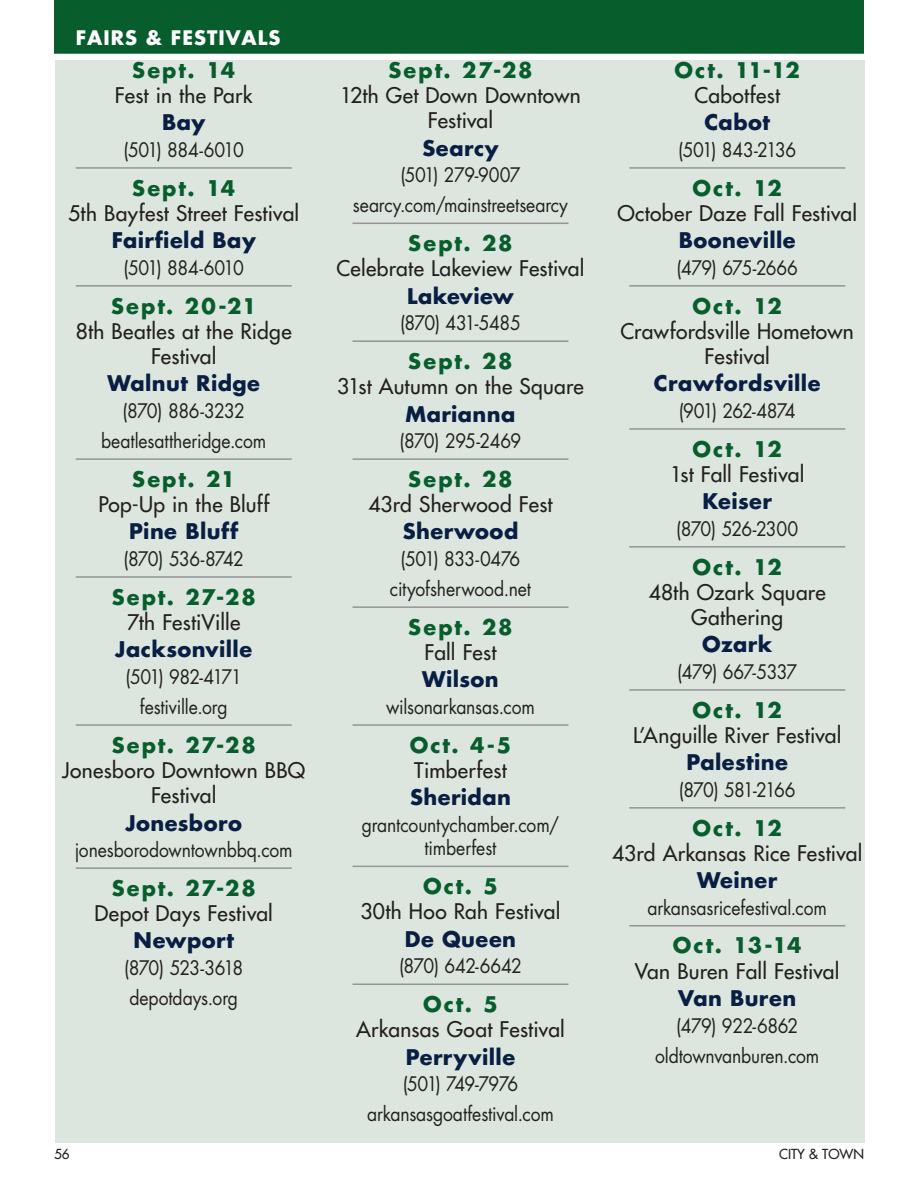
<style>
.page{position:relative;width:918px;height:1188px;background:#fff}
.page>*{position:absolute;margin:0;border:0;box-sizing:border-box;transform-origin:0 0}
.t1{font:500 21px/25.2px "Futura LT Pro";letter-spacing:.01em;color:#231f20;text-align:center}
.t2{font:700 21px "Futura LT Pro";letter-spacing:.02em;color:#081e43}
.t3{font:700 21px "Futura LT Pro";letter-spacing:.1em;color:#085d2d}
.t4{font:19.5px/30.2px "Futura LT Pro";letter-spacing:-.01em;color:#231f20;text-align:center;scale:.9 1}
.t5{font:19.5px "Futura LT Pro";letter-spacing:-.05em;color:#231f20;scale:.9 1}
.t6{font:19.5px "Futura LT Pro";letter-spacing:-.03em;color:#231f20;scale:.9 1}
.t7{font:19.5px "Futura LT Pro";letter-spacing:-.045em;color:#231f20;scale:.9 1}
.t8{font:19.5px "Futura LT Pro";letter-spacing:-.04em;color:#231f20;scale:.9 1}
.t9{font:700 19.5px "Futura LT Pro";letter-spacing:.05em;color:#fff}
.t10{font:19.5px "Futura LT Pro";letter-spacing:-.035em;color:#231f20;scale:.9 1}
.t11{font:19.5px "Futura LT Pro";letter-spacing:-.055em;color:#231f20;scale:.9 1}
.t12{font:500 13.5px "Futura LT Pro";color:#231f20}
</style>
<div class="page">
<div style="left:54px;top:0;width:810px;height:54px;background:#085d2d"></div>
<div style="left:56px;top:60px;width:810px;height:1083px;background:#dde6de"></div>
<hr style="left:76px;top:167px;width:216px;height:2px;background:#939598">
<hr style="left:76px;top:285px;width:216px;height:2px;background:#939598">
<hr style="left:76px;top:458px;width:216px;height:2px;background:#939598">
<hr style="left:76px;top:576px;width:216px;height:2px;background:#939598">
<hr style="left:76px;top:724px;width:216px;height:2px;background:#939598">
<hr style="left:76px;top:867px;width:216px;height:2px;background:#939598">
<hr style="left:352px;top:223px;width:216px;height:1px;background:#939598">
<hr style="left:352px;top:340px;width:216px;height:2px;background:#939598">
<hr style="left:352px;top:458px;width:216px;height:2px;background:#939598">
<hr style="left:352px;top:606px;width:216px;height:2px;background:#939598">
<hr style="left:352px;top:724px;width:216px;height:2px;background:#939598">
<hr style="left:352px;top:866px;width:216px;height:1px;background:#939598">
<hr style="left:352px;top:983px;width:216px;height:2px;background:#939598">
<hr style="left:629px;top:167px;width:216px;height:2px;background:#939598">
<hr style="left:629px;top:285px;width:216px;height:2px;background:#939598">
<hr style="left:629px;top:428px;width:216px;height:2px;background:#939598">
<hr style="left:629px;top:546px;width:216px;height:2px;background:#939598">
<hr style="left:629px;top:689px;width:216px;height:2px;background:#939598">
<hr style="left:629px;top:807px;width:216px;height:2px;background:#939598">
<hr style="left:629px;top:925px;width:216px;height:1px;background:#939598">
<p class="t9" style="left:76px;top:23px;width:206px">FAIRS &amp; FESTIVALS</p>
<p class="t3" style="left:132px;top:54px;width:104px">Sept. 14</p>
<p class="t1" style="left:115px;top:82px;width:139px">Fest in the Park</p>
<p class="t2" style="left:162px;top:106px;width:45px">Bay</p>
<p class="t6" style="left:124px;top:136px;width:135px">(501) 884-6010</p>
<p class="t3" style="left:132px;top:172px;width:104px">Sept. 14</p>
<p class="t1" style="left:68px;top:200px;width:232px">5th Bayfest Street Festival</p>
<p class="t2" style="left:112px;top:224px;width:146px">Fairfield Bay</p>
<p class="t6" style="left:124px;top:254px;width:135px">(501) 884-6010</p>
<p class="t3" style="left:111px;top:290px;width:147px">Sept. 20-21</p>
<p class="t1" style="left:76px;top:317px;width:217px">8th Beatles at the Ridge<br>Festival</p>
<p class="t2" style="left:107px;top:367px;width:154px">Walnut Ridge</p>
<p class="t4" style="left:101px;top:396px;width:185px">(870) 886-3232 beatlesattheridge.com</p>
<p class="t3" style="left:132px;top:463px;width:104px">Sept. 21</p>
<p class="t1" style="left:98px;top:491px;width:172px">Pop-Up in the Bluff</p>
<p class="t2" style="left:129px;top:515px;width:110px">Pine Bluff</p>
<p class="t5" style="left:123px;top:546px;width:135px">(870) 536-8742</p>
<p class="t3" style="left:112px;top:581px;width:146px">Sept. 27-28</p>
<p class="t1" style="left:127px;top:609px;width:115px">7th FestiVille</p>
<p class="t2" style="left:115px;top:633px;width:138px">Jacksonville</p>
<p class="t4" style="left:126px;top:661px;width:131px">(501) 982-4171 festiville.org</p>
<p class="t3" style="left:112px;top:729px;width:146px">Sept. 27-28</p>
<p class="t1" style="left:62px;top:757px;width:244px">Jonesboro Downtown BBQ<br>Festival</p>
<p class="t2" style="left:125px;top:806px;width:118px">Jonesboro</p>
<p class="t4" style="left:75px;top:835px;width:244px">jonesborodowntownbbq.com</p>
<p class="t3" style="left:112px;top:872px;width:146px">Sept. 27-28</p>
<p class="t1" style="left:95px;top:900px;width:180px">Depot Days Festival</p>
<p class="t2" style="left:134px;top:924px;width:102px">Newport</p>
<p class="t4" style="left:124px;top:953px;width:134px;text-align:left">(870) 523-3618 depotdays.org</p>
<p class="t3" style="left:388px;top:54px;width:146px">Sept. 27-28</p>
<p class="t1" style="left:340px;top:82px;width:242px">12th Get Down Downtown<br>Festival</p>
<p class="t2" style="left:422px;top:131px;width:78px">Searcy</p>
<p class="t4" style="left:353px;top:160px;width:240px">(501) 279-9007 searcy.com/mainstreetsearcy</p>
<p class="t3" style="left:408px;top:227px;width:106px">Sept. 28</p>
<p class="t1" style="left:336px;top:255px;width:250px">Celebrate Lakeview Festival</p>
<p class="t2" style="left:407px;top:280px;width:108px">Lakeview</p>
<p class="t4" style="left:400px;top:308px;width:136px">(870) 431-5485</p>
<p class="t3" style="left:408px;top:345px;width:106px">Sept. 28</p>
<p class="t1" style="left:337px;top:373px;width:248px">31st Autumn on the Square</p>
<p class="t2" style="left:406px;top:397px;width:111px">Marianna</p>
<p class="t7" style="left:400px;top:428px;width:137px">(870) 295-2469</p>
<p class="t3" style="left:408px;top:463px;width:106px">Sept. 28</p>
<p class="t1" style="left:368px;top:491px;width:186px">43rd Sherwood Fest</p>
<p class="t2" style="left:403px;top:515px;width:117px">Sherwood</p>
<p class="t4" style="left:390px;top:544px;width:158px">(501) 833-0476 cityofsherwood.net</p>
<p class="t3" style="left:408px;top:611px;width:106px">Sept. 28</p>
<p class="t1" style="left:425px;top:639px;width:74px">Fall Fest</p>
<p class="t2" style="left:422px;top:663px;width:78px">Wilson</p>
<p class="t4" style="left:386px;top:692px;width:167px">wilsonarkansas.com</p>
<p class="t3" style="left:410px;top:729px;width:103px">Oct. 4-5</p>
<p class="t1" style="left:414px;top:757px;width:94px">Timberfest</p>
<p class="t2" style="left:410px;top:781px;width:102px">Sheridan</p>
<p class="t4" style="left:362px;top:813px;width:221px;line-height:23.4px">grantcountychamber.com/ timberfest</p>
<p class="t3" style="left:423px;top:870px;width:76px">Oct. 5</p>
<p class="t1" style="left:360px;top:898px;width:202px">30th Hoo Rah Festival</p>
<p class="t2" style="left:405px;top:923px;width:113px">De Queen</p>
<p class="t7" style="left:399px;top:953px;width:138px">(870) 642-6642</p>
<p class="t3" style="left:423px;top:988px;width:76px">Oct. 5</p>
<p class="t1" style="left:356px;top:1016px;width:210px">Arkansas Goat Festival</p>
<p class="t2" style="left:406px;top:1040px;width:111px">Perryville</p>
<p class="t4" style="left:367px;top:1069px;width:209px">(501) 749-7976 arkansasgoatfestival.com</p>
<p class="t3" style="left:674px;top:54px;width:127px">Oct. 11-12</p>
<p class="t1" style="left:694px;top:82px;width:87px">Cabotfest</p>
<p class="t2" style="left:704px;top:106px;width:67px">Cabot</p>
<p class="t10" style="left:678px;top:136px;width:132px">(501) 843-2136</p>
<p class="t3" style="left:693px;top:172px;width:91px">Oct. 12</p>
<p class="t1" style="left:617px;top:200px;width:241px">October Daze Fall Festival</p>
<p class="t2" style="left:679px;top:224px;width:119px">Booneville</p>
<p class="t8" style="left:677px;top:254px;width:136px">(479) 675-2666</p>
<p class="t3" style="left:693px;top:290px;width:91px">Oct. 12</p>
<p class="t1" style="left:621px;top:317px;width:235px">Crawfordsville Hometown<br>Festival</p>
<p class="t2" style="left:654px;top:367px;width:168px">Crawfordsville</p>
<p class="t11" style="left:679px;top:397px;width:131px">(901) 262-4874</p>
<p class="t3" style="left:693px;top:433px;width:91px">Oct. 12</p>
<p class="t1" style="left:670px;top:461px;width:136px">1st Fall Festival</p>
<p class="t2" style="left:703px;top:485px;width:71px">Keiser</p>
<p class="t5" style="left:676px;top:515px;width:137px">(870) 526-2300</p>
<p class="t3" style="left:693px;top:551px;width:91px">Oct. 12</p>
<p class="t1" style="left:649px;top:578px;width:178px">48th Ozark Square<br>Gathering</p>
<p class="t2" style="left:702px;top:628px;width:71px">Ozark</p>
<p class="t8" style="left:677px;top:658px;width:135px">(479) 667-5337</p>
<p class="t3" style="left:693px;top:694px;width:91px">Oct. 12</p>
<p class="t1" style="left:633px;top:722px;width:210px">L’Anguille River Festival</p>
<p class="t2" style="left:687px;top:746px;width:103px">Palestine</p>
<p class="t5" style="left:679px;top:776px;width:131px">(870) 581-2166</p>
<p class="t3" style="left:693px;top:812px;width:91px">Oct. 12</p>
<p class="t1" style="left:612px;top:839px;width:252px">43rd Arkansas Rice Festival</p>
<p class="t2" style="left:697px;top:864px;width:82px">Weiner</p>
<p class="t4" style="left:647px;top:892px;width:201px">arkansasricefestival.com</p>
<p class="t3" style="left:673px;top:929px;width:130px">Oct. 13-14</p>
<p class="t1" style="left:635px;top:957px;width:206px">Van Buren Fall Festival</p>
<p class="t2" style="left:678px;top:982px;width:119px">Van Buren</p>
<p class="t4" style="left:655px;top:1010px;width:184px">(479) 922-6862 oldtownvanburen.com</p>
<p class="t12" style="left:54px;top:1144px;width:17px">56</p>
<p class="t12" style="left:779px;top:1144px;width:86px">CITY &amp; TOWN</p>
</div>
